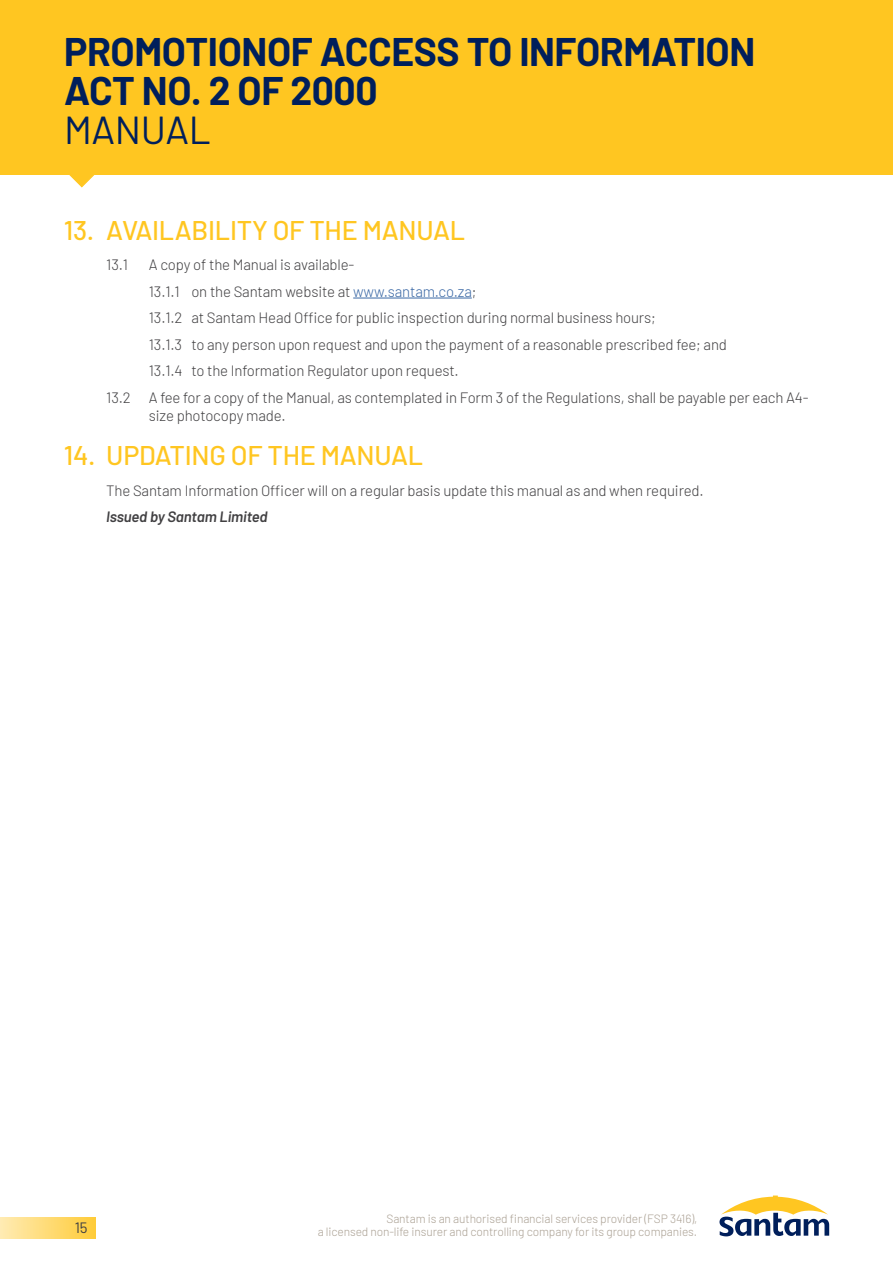
<style>
.page{position:relative;width:893px;height:1263px;background:#fff}
.page>*{position:absolute;margin:0;border:0;box-sizing:border-box;transform-origin:0 0}
.t1{font:700 39px/39px "Barlow";letter-spacing:-.01em;color:#001f5b}
.t2{font:39px "Barlow";letter-spacing:-.01em;color:#001f5b}
.t3{font:500 27px "Barlow";letter-spacing:-.01em;color:#ffc621}
.t4{font:300 15px "Barlow";letter-spacing:-.01em;color:#414042}
.t5{font:italic 600 15px "Barlow";letter-spacing:-.01em;color:#414042}
.t6{font:15px "Barlow";color:#414042}
.t7{font:300 12px/13.5px "Barlow";letter-spacing:-.01em;color:#aba194;text-align:right}
.s1{color:#3a68a5}
</style>
<div class="page">
<div style="left:0;top:0;width:893px;height:175px;background:#ffc621"></div>
<svg style="left:69px;top:175px;width:26px;height:13px"></svg>
<svg style="left:719px;top:1195px;width:110px;height:41px"></svg>
<div style="left:0;top:1217px;width:95px;height:21px;background:linear-gradient(to right,#ffebb4,#ffcc3a)"></div>
<hr style="left:353px;top:298px;width:119px;height:1px;background:#3a68a5">
<h1 class="t1" style="left:64px;top:29px;width:693px">PROMOTIONOF ACCESS TO INFORMATION<br>ACT NO. 2 OF 2000</h1>
<h1 class="t2" style="left:64px;top:101px;width:148px">MANUAL</h1>
<h2 class="t3" style="left:64px;top:210px;width:403px">13. AVAILABILITY OF THE MANUAL</h2>
<p class="t4" style="left:106px;top:254px;width:23px">13.1</p>
<p class="t4" style="left:149px;top:254px;width:207px">A copy of the Manual is available-</p>
<p class="t4" style="left:149px;top:281px;width:329px">13.1.1 on the Santam website at <span class="s1">www.santam.co.za</span>;</p>
<p class="t4" style="left:149px;top:307px;width:508px">13.1.2 at Santam Head Office for public inspection during normal business hours;</p>
<p class="t4" style="left:149px;top:334px;width:580px">13.1.3 to any person upon request and upon the payment of a reasonable prescribed fee; and</p>
<p class="t4" style="left:149px;top:360px;width:311px">13.1.4 to the Information Regulator upon request.</p>
<p class="t4" style="left:106px;top:387px;width:704px">13.2 A fee for a copy of the Manual, as contemplated in Form 3 of the Regulations, shall be payable per each A4-</p>
<p class="t4" style="left:149px;top:405px;width:138px">size photocopy made.</p>
<h2 class="t3" style="left:64px;top:435px;width:361px">14. UPDATING OF THE MANUAL</h2>
<p class="t4" style="left:106px;top:479px;width:599px">The Santam Information Officer will on a regular basis update this manual as and when required.</p>
<p class="t5" style="left:106px;top:506px;width:163px">Issued by Santam Limited</p>
<p class="t6" style="left:75px;top:1217px;width:14px">15</p>
<p class="t7" style="left:318px;top:1211px;width:381px">Santam is an authorised financial services provider (FSP 3416),<br>a licensed non-life insurer and controlling company for its group companies.</p>
</div>
